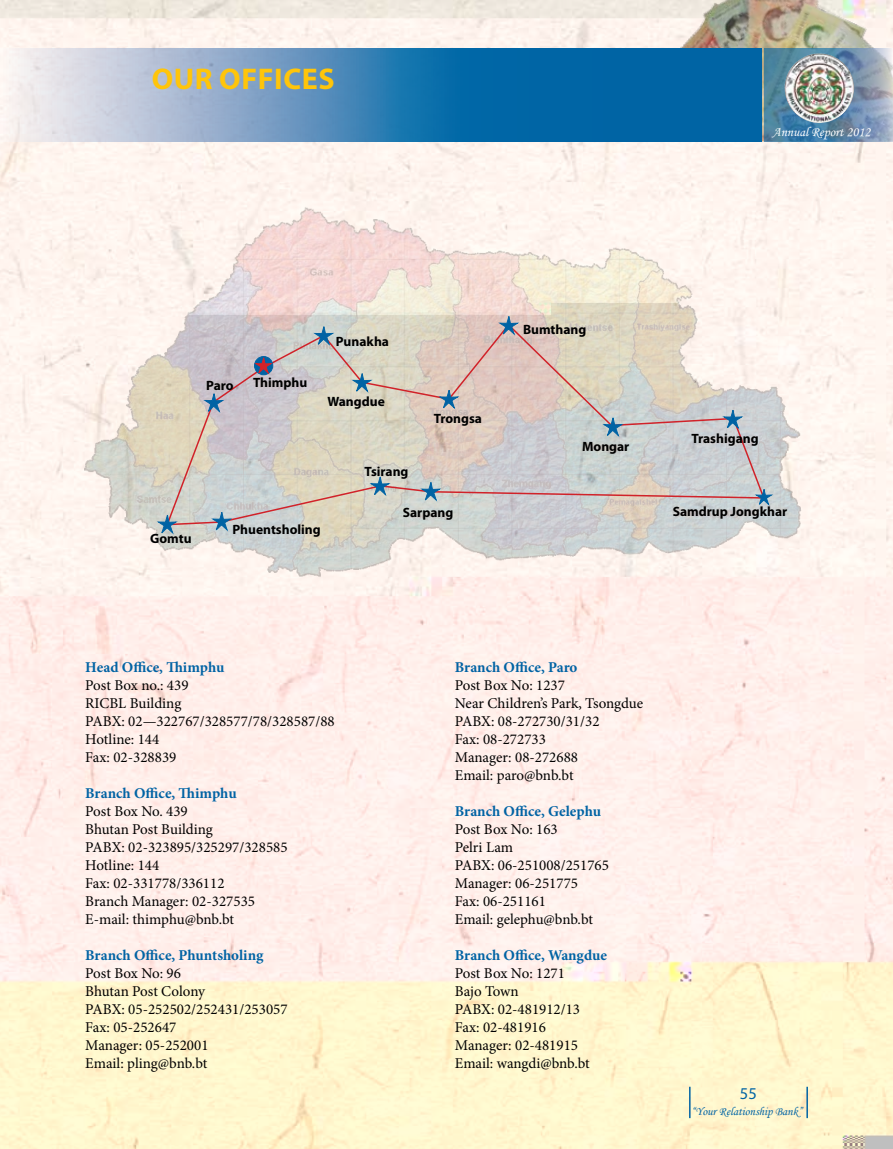
<style>
.page{position:relative;width:893px;height:1149px;background:#fff}
.page>*{position:absolute;margin:0;border:0;box-sizing:border-box;transform-origin:0 0}
.t1{font:700 30px "Myriad Pro";color:#ffc50a}
.t2{font:16.5px "Myriad Pro";color:#0063a4}
.t3{font:15px/18px "Minion Pro";color:#000}
.t4{font:700 15px "Minion Pro";color:#0063a4}
.t5{font:700 13.5px "Myriad Pro";color:#000}
.t6{font:13.5px "Monotype Corsiva";color:#fff}
.t7{font:12px "Monotype Corsiva";color:#0063a4}
</style>
<div class="page">
<img style="left:0;top:0;width:893px;height:1148px">
<img style="left:659px;top:0;width:234px;height:142px">
<hr style="left:689px;top:1086px;width:2px;height:31px;background:#0063a4">
<hr style="left:806px;top:1086px;width:2px;height:31px;background:#0063a4">
<svg style="left:765px;top:48px;width:128px;height:94px;background:#7092ac"></svg>
<svg style="left:0;top:48px;width:761px;height:94px;background:#528fbc"></svg>
<img style="left:784px;top:53px;width:70px;height:70px">
<img style="left:84px;top:198px;width:724px;height:382px">
<svg style="left:165px;top:322px;width:601px;height:204px;background:#d4cdc6"></svg>
<div style="left:254px;top:356px;width:19px;height:19px;border:1px solid #0063a4;border-radius:50%"></div>
<svg style="left:255px;top:357px;width:17px;height:16px"></svg>
<svg style="left:212px;top:512px;width:19px;height:18px"></svg>
<svg style="left:371px;top:476px;width:18px;height:19px"></svg>
<svg style="left:158px;top:515px;width:19px;height:18px"></svg>
<svg style="left:204px;top:393px;width:19px;height:19px"></svg>
<svg style="left:603px;top:417px;width:19px;height:19px"></svg>
<svg style="left:439px;top:390px;width:19px;height:18px"></svg>
<svg style="left:421px;top:482px;width:19px;height:18px"></svg>
<svg style="left:353px;top:373px;width:18px;height:18px"></svg>
<svg style="left:314px;top:326px;width:19px;height:19px"></svg>
<svg style="left:499px;top:316px;width:19px;height:18px"></svg>
<svg style="left:723px;top:410px;width:19px;height:18px"></svg>
<svg style="left:756px;top:489px;width:16px;height:15px"></svg>
<h1 class="t1" style="left:152px;top:60px;width:21px">our</h1>
<h1 class="t1" style="left:219px;top:60px;width:18px">offic</h1>
<h1 class="t1" style="left:302px;top:60px;width:31px">es</h1>
<p class="t6" style="left:772px;top:124px;width:100px">Annual Report 2012</p>
<p class="t5" style="left:206px;top:376px;width:29px">Paro</p>
<p class="t5" style="left:253px;top:373px;width:56px">Thimphu</p>
<p class="t5" style="left:336px;top:332px;width:55px">Punakha</p>
<p class="t5" style="left:327px;top:392px;width:59px">Wangdue</p>
<p class="t5" style="left:434px;top:409px;width:50px">Trongsa</p>
<p class="t5" style="left:150px;top:529px;width:43px">Gomtu</p>
<p class="t5" style="left:232px;top:521px;width:90px">Phuentsholing</p>
<p class="t5" style="left:365px;top:462px;width:45px">Tsirang</p>
<p class="t5" style="left:403px;top:504px;width:52px">Sarpang</p>
<p class="t5" style="left:523px;top:320px;width:65px">Bumthang</p>
<p class="t5" style="left:582px;top:438px;width:49px">Mongar</p>
<p class="t5" style="left:691px;top:429px;width:69px">Trashigang</p>
<p class="t5" style="left:673px;top:502px;width:116px">Samdrup Jongkhar</p>
<p class="t4" style="left:85px;top:656px;width:141px">Head Office, Thimphu</p>
<p class="t3" style="left:85px;top:676px;width:251px">Post Box no.: 439<br>RICBL Building<br>PABX: 02—322767/328577/78/328587/88<br>Hotline: 144<br>Fax: 02-328839</p>
<p class="t4" style="left:85px;top:782px;width:153px">Branch Office, Thimphu</p>
<p class="t3" style="left:85px;top:802px;width:204px">Post Box No. 439<br>Bhutan Post Building<br>PABX: 02-323895/325297/328585<br>Hotline: 144<br>Fax: 02-331778/336112<br>Branch Manager: 02-327535<br>E-mail: thimphu@bnb.bt</p>
<p class="t4" style="left:85px;top:944px;width:180px">Branch Office, Phuntsholing</p>
<p class="t3" style="left:85px;top:964px;width:204px">Post Box No: 96<br>Bhutan Post Colony<br>PABX: 05-252502/252431/253057<br>Fax: 05-252647<br>Manager: 05-252001<br>Email: pling@bnb.bt</p>
<p class="t4" style="left:455px;top:656px;width:124px">Branch Office, Paro</p>
<p class="t3" style="left:455px;top:676px;width:190px">Post Box No: 1237<br>Near Children’s Park, Tsongdue<br>PABX: 08-272730/31/32<br>Fax: 08-272733<br>Manager: 08-272688<br>Email: paro@bnb.bt</p>
<p class="t4" style="left:455px;top:800px;width:148px">Branch Office, Gelephu</p>
<p class="t3" style="left:455px;top:820px;width:156px">Post Box No: 163<br>Pelri Lam<br>PABX: 06-251008/251765<br>Manager: 06-251775<br>Fax: 06-251161<br>Email: gelephu@bnb.bt</p>
<p class="t4" style="left:455px;top:944px;width:154px">Branch Office, Wangdue</p>
<p class="t3" style="left:455px;top:964px;width:136px">Post Box No: 1271<br>Bajo Town<br>PABX: 02-481912/13<br>Fax: 02-481916<br>Manager: 02-481915<br>Email: wangdi@bnb.bt</p>
<p class="t2" style="left:740px;top:1083px;width:18px">55</p>
<p class="t7" style="left:691px;top:1103px;width:112px">“Your Relationship Bank”</p>
</div>
